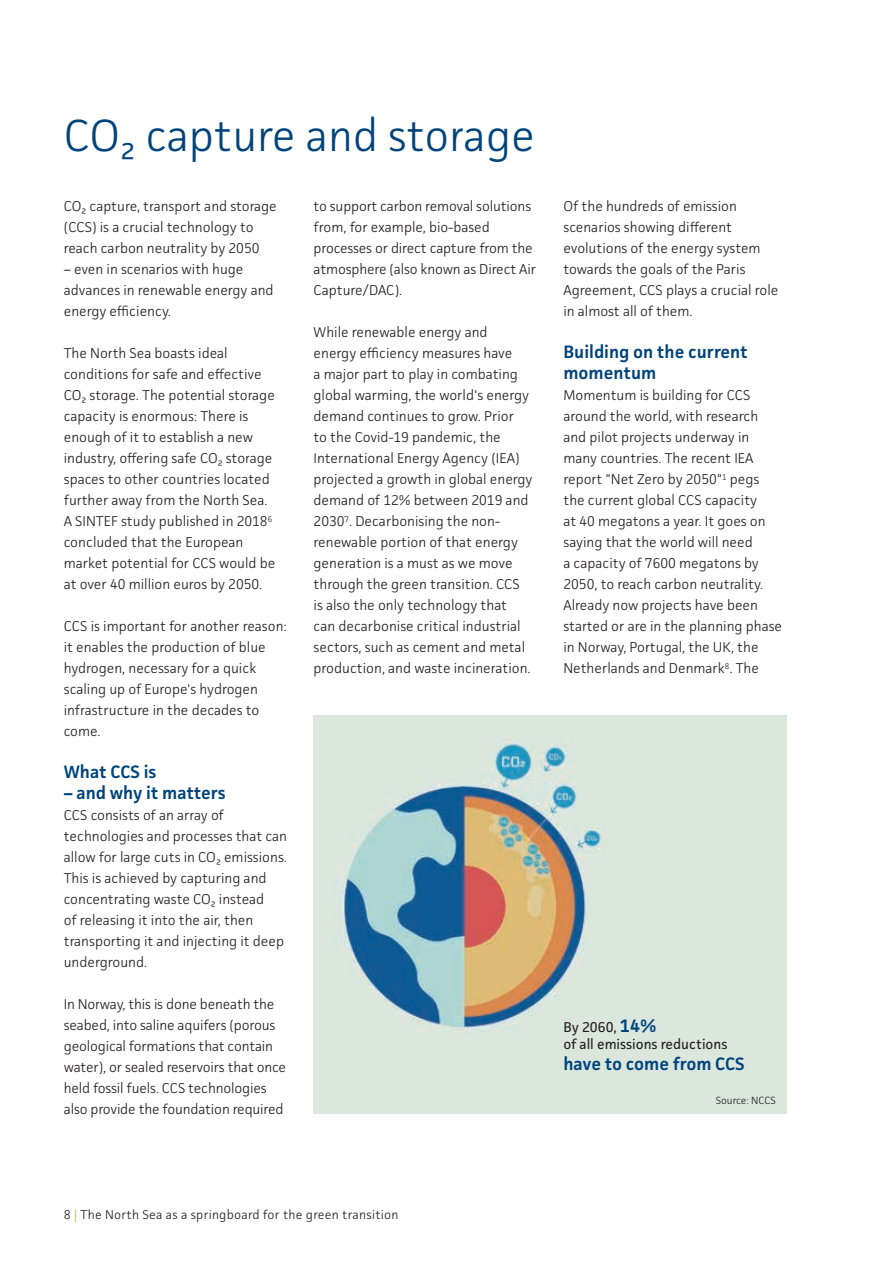
<style>
.page{position:relative;width:893px;height:1263px;background:#fff}
.page>*{position:absolute;margin:0;border:0;box-sizing:border-box;transform-origin:0 0}
.t1{font:300 45px "Facit";color:#00447b}
.t2{font:600 18px/21px "Facit";color:#00447b}
.t3{font:300 14.25px/21px "Facit";color:#231f20}
.t4{font:14.25px/17.1px "Facit";color:#231f20}
.t5{font:300 12.75px "Facit";letter-spacing:.02em;color:#231f20}
.t6{font:300 10.5px "Facit";color:#231f20}
.s1{font-weight:600;font-size:18px;color:#00447b}
.s2{color:#a1c73a}
</style>
<div class="page">
<div style="left:314px;top:716px;width:473px;height:398px;background:#dbe6dd"></div>
<img style="left:334px;top:740px;width:272px;height:293px">
<h1 class="t1" style="left:64px;top:107px;width:473px">CO₂ capture and storage</h1>
<p class="t3" style="left:64px;top:196px;width:215px">CO₂ capture, transport and storage (CCS) is a crucial technology to reach carbon neutrality by 2050</p>
<p class="t3" style="left:64px;top:259px;width:211px">– even in scenarios with huge advances in renewable energy and energy efficiency.</p>
<p class="t3" style="left:64px;top:343px;width:213px">The North Sea boasts ideal conditions for safe and effective<br>CO₂ storage. The potential storage capacity is enormous: There is enough of it to establish a new industry, offering safe CO₂ storage spaces to other countries located further away from the North Sea.<br>A SINTEF study published in 2018<sup>6 </sup>concluded that the European market potential for CCS would be at over 40 million euros by 2050.</p>
<p class="t3" style="left:64px;top:616px;width:225px">CCS is important for another reason: it enables the production of blue hydrogen, necessary for a quick scaling up of Europe's hydrogen infrastructure in the decades to come.</p>
<p class="t2" style="left:64px;top:761px;width:94px">What CCS is</p>
<p class="t2" style="left:64px;top:782px;width:163px">– and why it matters</p>
<p class="t3" style="left:64px;top:805px;width:225px">CCS consists of an array of technologies and processes that can allow for large cuts in CO₂ emissions.<br>This is achieved by capturing and concentrating waste CO₂ instead<br>of releasing it into the air, then transporting it and injecting it deep underground.</p>
<p class="t3" style="left:64px;top:994px;width:224px">In Norway, this is done beneath the seabed, into saline aquifers (porous geological formations that contain water), or sealed reservoirs that once held fossil fuels. CCS technologies also provide the foundation required</p>
<p class="t3" style="left:314px;top:196px;width:224px">to support carbon removal solutions from, for example, bio-based processes or direct capture from the atmosphere (also known as Direct Air<br>Capture/DAC).</p>
<p class="t3" style="left:314px;top:322px;width:220px">While renewable energy and energy efficiency measures have<br>a major part to play in combating global warming, the world's energy demand continues to grow. Prior<br>to the Covid-19 pandemic, the<br>International Energy Agency (IEA) projected a growth in global energy demand of 12% between 2019 and<br>2030<sup>7</sup>. Decarbonising the non&shy;renewable portion of that energy generation is a must as we move through the green transition. CCS is also the only technology that<br>can decarbonise critical industrial sectors, such as cement and metal production, and waste incineration.</p>
<p class="t3" style="left:563px;top:196px;width:217px">Of the hundreds of emission scenarios showing different evolutions of the energy system towards the goals of the Paris<br>Agreement, CCS plays a crucial role in almost all of them.</p>
<p class="t2" style="left:563px;top:341px;width:186px">Building on the current momentum</p>
<p class="t3" style="left:563px;top:385px;width:220px">Momentum is building for CCS around the world, with research and pilot projects underway in many countries. The recent IEA report "Net Zero by 2050"<sup>1</sup> pegs the current global CCS capacity<br>at 40 megatons a year. It goes on saying that the world will need<br>a capacity of 7600 megatons by<br>2050, to reach carbon neutrality.<br>Already now projects have been started or are in the planning phase in Norway, Portugal, the UK, the<br>Netherlands and Denmark<sup>8</sup>. The</p>
<p class="t4" style="left:563px;top:1018px;width:166px">By 2060, <span class="s1">14%<br></span>of all emissions reductions</p>
<p class="t2" style="left:563px;top:1053px;width:183px">have to come from CCS</p>
<p class="t6" style="left:716px;top:1093px;width:62px">Source: NCCS</p>
<p class="t5" style="left:64px;top:1207px;width:336px">8 <span class="s2">|</span> The North Sea as a springboard for the green transition</p>
</div>
